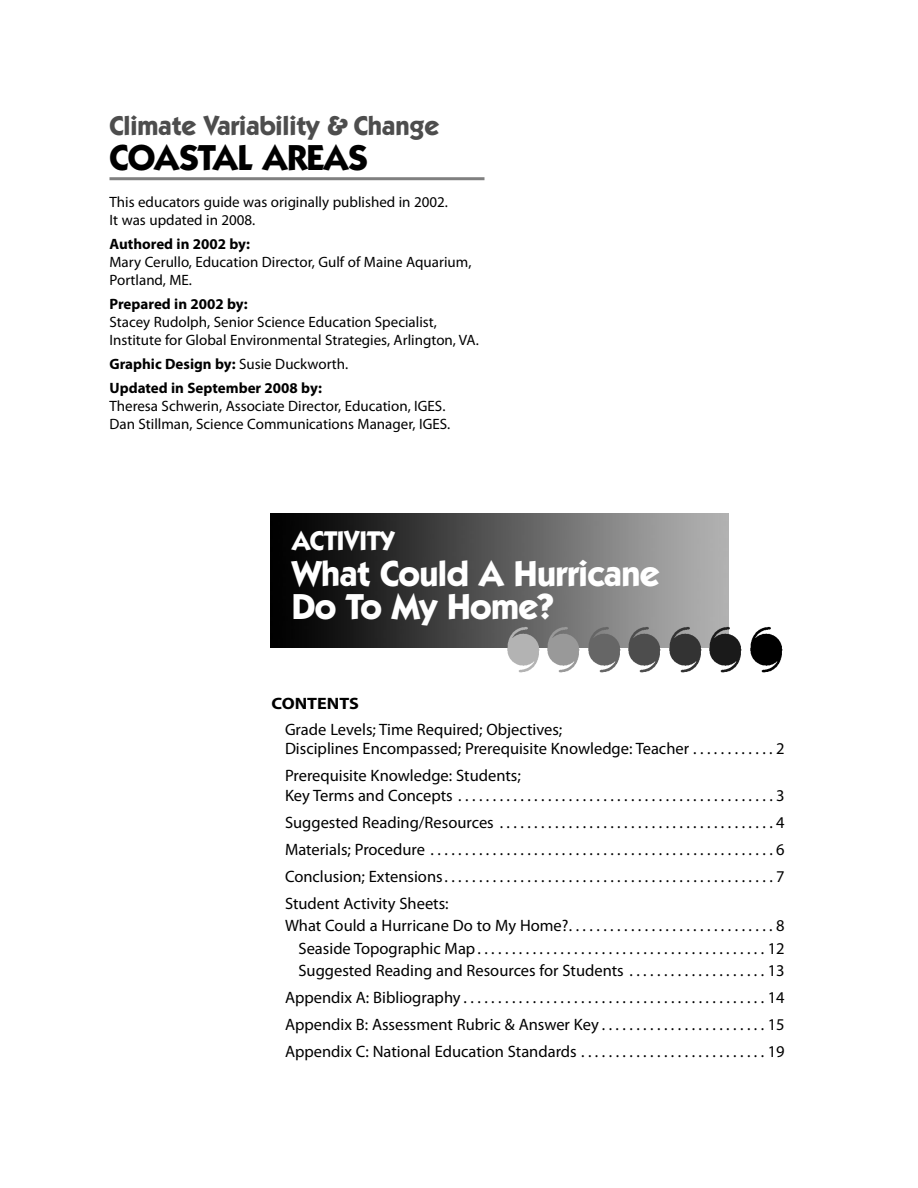
<style>
.page{position:relative;width:918px;height:1188px;background:#fff}
.page>*{position:absolute;margin:0;border:0;box-sizing:border-box;transform-origin:0 0}
.t1{font:700 36px/33px "Kabel IT Cby BT";letter-spacing:-.015em;color:#fff}
.t2{font:700 36px "Kabel IT Cby BT";letter-spacing:-.015em;color:#000}
.t3{font:700 27px "Kabel IT Cby BT";letter-spacing:-.005em;color:#4d4d4d}
.t4{font:700 27px "Kabel IT Cby BT";letter-spacing:-.005em;color:#fff}
.t5{font:16.5px/27px "Myriad Pro";color:#000;text-align:justify}
.t6{font:700 16.5px "Myriad Pro";color:#000;scale:1.1 1}
.t7{font:15px/18px "Myriad Pro";color:#000}
.t8{font:700 15px/24px "Myriad Pro";color:#000}
.s1{font-weight:400}
</style>
<div class="page">
<img style="left:270px;top:513px;width:459px;height:135px">
<hr style="left:110px;top:177px;width:374px;height:3px;background:#808080">
<img style="left:504px;top:625px;width:38px;height:48px">
<img style="left:544px;top:625px;width:39px;height:48px">
<img style="left:585px;top:625px;width:38px;height:48px">
<img style="left:626px;top:625px;width:38px;height:48px">
<img style="left:666px;top:625px;width:38px;height:48px">
<img style="left:706px;top:625px;width:36px;height:48px">
<img style="left:750px;top:626px;width:33px;height:47px">
<h2 class="t3" style="left:110px;top:116px;width:331px">Climate Variability &amp; Change</h2>
<h1 class="t2" style="left:110px;top:145px;width:260px">COASTAL AREAS</h1>
<p class="t7" style="left:110px;top:194px;width:340px">This educators guide was originally published in 2002.<br>It was updated in 2008.</p>
<p class="t8" style="left:110px;top:233px;width:142px">Authored in 2002 by:</p>
<p class="t7" style="left:110px;top:254px;width:363px">Mary Cerullo, Education Director, Gulf of Maine Aquarium,<br>Portland, ME.</p>
<p class="t8" style="left:110px;top:293px;width:140px">Prepared in 2002 by:</p>
<p class="t7" style="left:110px;top:314px;width:371px">Stacey Rudolph, Senior Science Education Specialist,<br>Institute for Global Environmental Strategies, Arlington, VA.</p>
<p class="t8" style="left:110px;top:353px;width:240px">Graphic Design by: <span class="s1">Susie Duckworth.<br></span>Updated in September 2008 by:</p>
<p class="t7" style="left:110px;top:399px;width:342px">Theresa Schwerin, Associate Director, Education, IGES.<br>Dan Stillman, Science Communications Manager, IGES.</p>
<h2 class="t4" style="left:292px;top:532px;width:104px">ACTIVITY</h2>
<h1 class="t1" style="left:292px;top:561px;width:369px">What Could A Hurricane<br>Do To My Home?</h1>
<p class="t6" style="left:272px;top:697px;width:81px">CONTENTS</p>
<p class="t5" style="left:285px;top:721px;width:501px;line-height:19.5px">Grade Levels; Time Required; Objectives;<br>Disciplines Encompassed; Prerequisite Knowledge: Teacher . . . . . . . . . . . . 2</p>
<p class="t5" style="left:285px;top:767px;width:501px;line-height:19.5px">Prerequisite Knowledge: Students;<br>Key Terms and Concepts . . . . . . . . . . . . . . . . . . . . . . . . . . . . . . . . . . . . . . . . . . . . . . 3</p>
<p class="t5" style="left:285px;top:810px;width:501px">Suggested Reading/Resources . . . . . . . . . . . . . . . . . . . . . . . . . . . . . . . . . . . . . . . . 4<br>Materials; Procedure . . . . . . . . . . . . . . . . . . . . . . . . . . . . . . . . . . . . . . . . . . . . . . . . . . 6<br>Conclusion; Extensions. . . . . . . . . . . . . . . . . . . . . . . . . . . . . . . . . . . . . . . . . . . . . . . . 7<br>Student Activity Sheets:</p>
<p class="t5" style="left:298px;top:916px;width:488px;line-height:22.5px;text-indent:-13px">What Could a Hurricane Do to My Home?. . . . . . . . . . . . . . . . . . . . . . . . . . . . . . 8<br>Seaside Topographic Map . . . . . . . . . . . . . . . . . . . . . . . . . . . . . . . . . . . . . . . . . . 12<br>Suggested Reading and Resources for Students . . . . . . . . . . . . . . . . . . . . 13</p>
<p class="t5" style="left:285px;top:985px;width:501px">Appendix A: Bibliography . . . . . . . . . . . . . . . . . . . . . . . . . . . . . . . . . . . . . . . . . . . . 14<br>Appendix B: Assessment Rubric &amp; Answer Key . . . . . . . . . . . . . . . . . . . . . . . . 15<br>Appendix C: National Education Standards . . . . . . . . . . . . . . . . . . . . . . . . . . . 19</p>
</div>
